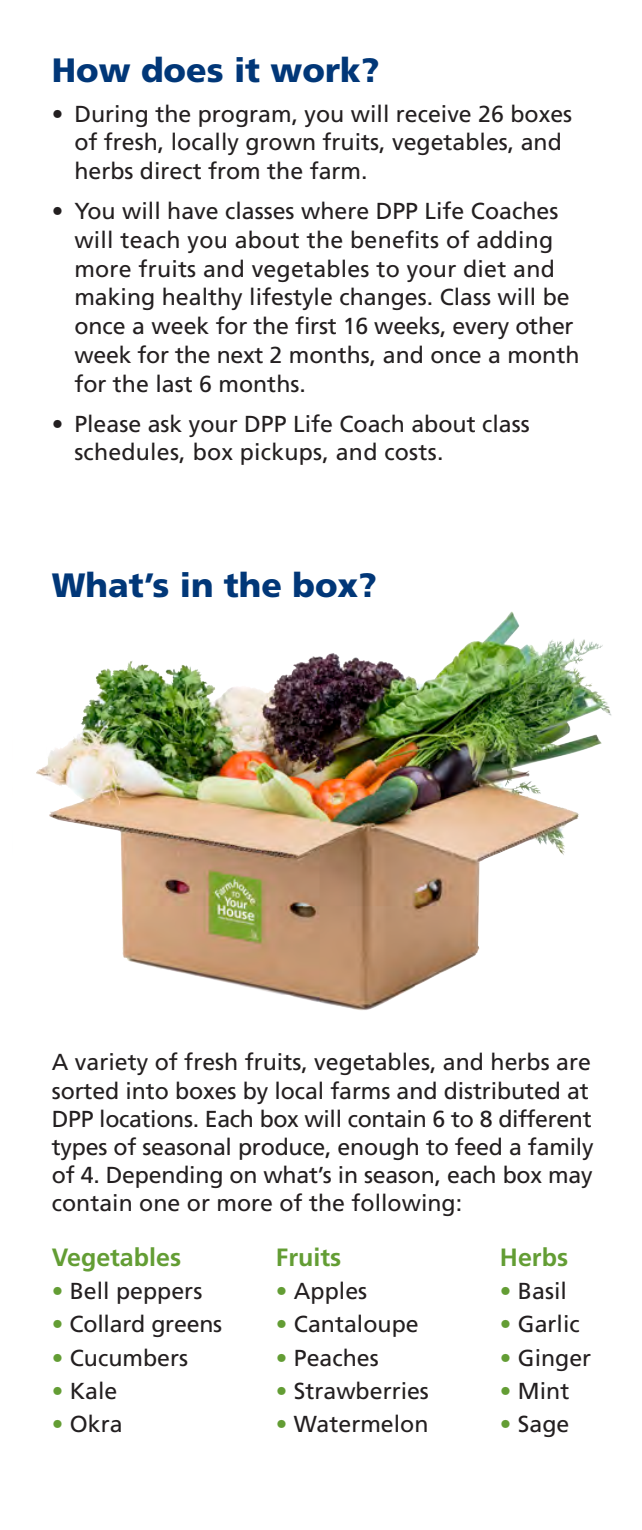
<style>
.page{position:relative;width:642px;height:1530px;background:#fff}
.page>*{position:absolute;margin:0;border:0;box-sizing:border-box;transform-origin:0 0}
.t1{font:900 33.75px "Frutiger LT Std";color:#013778}
.t2{font:700 25px "Frutiger LT Std";color:#639d34}
.t3{font:23px/28.8px "Frutiger LT Std";color:#231f20}
.s1{color:#639d34}
</style>
<div class="page">
<img style="left:36px;top:611px;width:576px;height:400px">
<h1 class="t1" style="left:52px;top:49px;width:329px">How does it work?</h1>
<p class="t3" style="left:74px;top:99px;width:499px;text-indent:-23px">• During the program, you will receive 26 boxes of fresh, locally grown fruits, vegetables, and herbs direct from the farm.</p>
<p class="t3" style="left:74px;top:197px;width:506px;text-indent:-23px">• You will have classes where DPP Life Coaches will teach you about the benefits of adding more fruits and vegetables to your diet and making healthy lifestyle changes. Class will be once a week for the first 16 weeks, every other week for the next 2 months, and once a month for the last 6 months.</p>
<p class="t3" style="left:74px;top:409px;width:456px;text-indent:-23px">• Please ask your DPP Life Coach about class schedules, box pickups, and costs.</p>
<h1 class="t1" style="left:52px;top:565px;width:326px">What’s in the box?</h1>
<p class="t3" style="left:52px;top:1049px;width:543px;line-height:28px">A variety of fresh fruits, vegetables, and herbs are sorted into boxes by local farms and distributed at DPP locations. Each box will contain 6 to 8 different types of seasonal produce, enough to feed a family of 4. Depending on what’s in season, each box may contain one or more of the following:</p>
<p class="t2" style="left:52px;top:1243px;width:131px">Vegetables</p>
<p class="t3" style="left:52px;top:1277px;width:152px"><span class="s1">•</span> Bell peppers</p>
<p class="t3" style="left:52px;top:1310px;width:172px"><span class="s1">•</span> Collard greens</p>
<p class="t3" style="left:52px;top:1343px;width:138px"><span class="s1">•</span> Cucumbers</p>
<p class="t3" style="left:52px;top:1376px;width:67px"><span class="s1">•</span> Kale</p>
<p class="t3" style="left:52px;top:1409px;width:72px"><span class="s1">•</span> Okra</p>
<p class="t2" style="left:499px;top:1243px;width:70px">Herbs</p>
<p class="t3" style="left:499px;top:1277px;width:68px"><span class="s1">•</span> Basil</p>
<p class="t3" style="left:499px;top:1310px;width:81px"><span class="s1">•</span> Garlic</p>
<p class="t3" style="left:499px;top:1343px;width:93px"><span class="s1">•</span> Ginger</p>
<p class="t3" style="left:499px;top:1376px;width:71px"><span class="s1">•</span> Mint</p>
<p class="t3" style="left:499px;top:1409px;width:71px"><span class="s1">•</span> Sage</p>
<p class="t2" style="left:276px;top:1243px;width:67px">Fruits</p>
<p class="t3" style="left:276px;top:1277px;width:93px"><span class="s1">•</span> Apples</p>
<p class="t3" style="left:276px;top:1310px;width:144px"><span class="s1">•</span> Cantaloupe</p>
<p class="t3" style="left:276px;top:1343px;width:104px"><span class="s1">•</span> Peaches</p>
<p class="t3" style="left:276px;top:1376px;width:154px"><span class="s1">•</span> Strawberries</p>
<p class="t3" style="left:276px;top:1409px;width:154px"><span class="s1">•</span> Watermelon</p>
</div>
